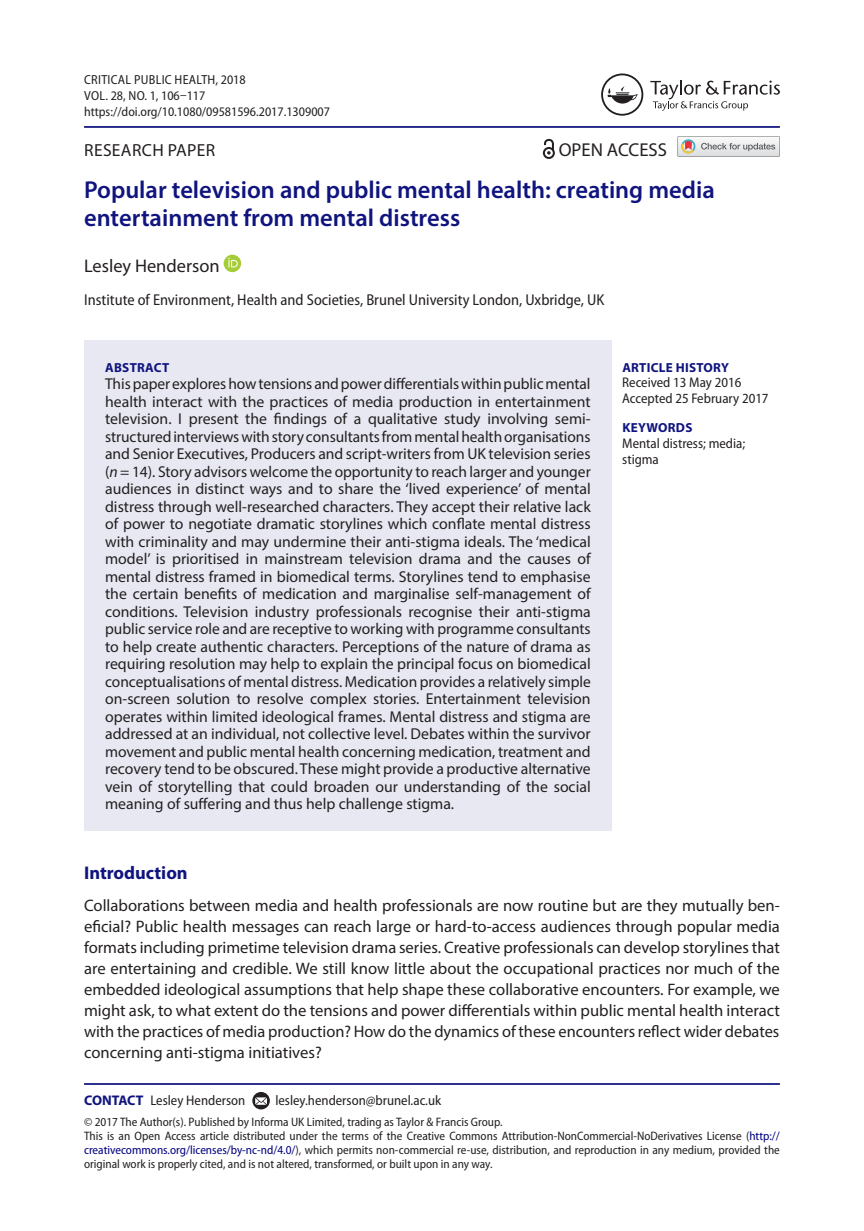
<style>
.page{position:relative;width:864px;height:1231px;background:#fff}
.page>*{position:absolute;margin:0;border:0;box-sizing:border-box;transform-origin:0 0}
.t1{font:600 24.5px/28px "Myriad Pro";color:#10147e}
.t2{font:18.72px "Myriad Pro";color:#231f20}
.t3{font:18.38px "Myriad Pro";color:#231f20}
.t4{font:700 18.38px "Myriad Pro";color:#10147e}
.t5{font:17.5px "Myriad Pro";letter-spacing:.02em;color:#231f20}
.t6{font:16.62px/21px "Myriad Pro";color:#231f20;text-align:justify}
.t7{font:15.75px/17.5px "Myriad Pro";color:#231f20;text-align:justify}
.t8{font:semi-condensed 15.75px "Myriad Pro";color:#231f20}
.t9{font:semi-condensed 14px/15.8px "Myriad Pro";color:#231f20}
.t10{font:semi-condensed 13.12px/15.8px "Myriad Pro";color:#231f20}
.t11{font:700 13.12px "Myriad Pro";letter-spacing:.02em;color:#10147e}
.t12{font:semi-condensed 12.25px/14px "Myriad Pro";color:#231f20}
.s1{font-style:italic}
.s2{font-weight:700;font-stretch:normal;color:#10147e}
.s3{color:#000080}
</style>
<div class="page">
<hr style="left:84px;top:126px;width:695px;height:2px;background:#10147e">
<div style="left:84px;top:340px;width:527px;height:490px;background:#e7e8f2"></div>
<svg style="left:223px;top:254px;width:18px;height:18px"></svg>
<svg style="left:228px;top:258px;width:10px;height:9px"></svg>
<hr style="left:84px;top:1082px;width:695px;height:2px;background:#10147e">
<svg style="left:252px;top:1091px;width:18px;height:18px"></svg>
<svg style="left:255px;top:1097px;width:12px;height:7px"></svg>
<svg style="left:650px;top:80px;width:129px;height:31px"></svg>
<svg style="left:601px;top:73px;width:42px;height:43px"></svg>
<svg style="left:542px;top:139px;width:12px;height:20px"></svg>
<svg style="left:677px;top:136px;width:102px;height:20px"></svg>
<p class="t10" style="left:84px;top:72px;width:247px">Critical Public Health, 2018<br>VOL. 28, NO. 1, 106–117 https://doi.org/10.1080/09581596.2017.1309007</p>
<p class="t5" style="left:84px;top:140px;width:132px">RESEARCH PAPER</p>
<h1 class="t1" style="left:84px;top:175px;width:632px">Popular television and public mental health: creating media entertainment from mental distress</h1>
<p class="t3" style="left:84px;top:254px;width:137px">Lesley Henderson</p>
<p class="t8" style="left:84px;top:291px;width:521px">Institute of Environment, Health and Societies, Brunel University London, Uxbridge, UK</p>
<p class="t2" style="left:558px;top:138px;width:110px">OPEN ACCESS</p>
<p class="t11" style="left:105px;top:358px;width:66px">ABSTRACT</p>
<p class="t7" style="left:105px;top:375px;width:487px">This paper explores how tensions and power differentials within public mental health interact with the practices of media production in entertainment television. I present the findings of a qualitative study involving semi&shy;structured interviews with story consultants from mental health organisations and Senior Executives, Producers and script-writers from UK television series (<span class="s1">n</span> = 14). Story advisors welcome the opportunity to reach larger and younger audiences in distinct ways and to share the ‘lived experience’ of mental distress through well-researched characters. They accept their relative lack of power to negotiate dramatic storylines which conflate mental distress with criminality and may undermine their anti-stigma ideals. The ‘medical model’ is prioritised in mainstream television drama and the causes of mental distress framed in biomedical terms. Storylines tend to emphasise the certain benefits of medication and marginalise self-management of conditions. Television industry professionals recognise their anti-stigma public service role and are receptive to working with programme consultants to help create authentic characters. Perceptions of the nature of drama as requiring resolution may help to explain the principal focus on biomedical conceptualisations of mental distress. Medication provides a relatively simple on-screen solution to resolve complex stories. Entertainment television operates within limited ideological frames. Mental distress and stigma are addressed at an individual, not collective level. Debates within the survivor movement and public mental health concerning medication, treatment and recovery tend to be obscured. These might provide a productive alternative vein of storytelling that could broaden our understanding of the social meaning of suffering and thus help challenge stigma.</p>
<p class="t11" style="left:622px;top:358px;width:108px">ARTICLE HISTORY</p>
<p class="t9" style="left:622px;top:375px;width:148px">Received 13 May 2016<br>Accepted 25 February 2017</p>
<p class="t11" style="left:622px;top:419px;width:72px">KEYWORDS</p>
<p class="t9" style="left:622px;top:435px;width:124px">Mental distress; media; stigma</p>
<p class="t4" style="left:84px;top:861px;width:105px">Introduction</p>
<p class="t6" style="left:84px;top:894px;width:697px">Collaborations between media and health professionals are now routine but are they mutually ben&shy;eficial? Public health messages can reach large or hard-to-access audiences through popular media formats including primetime television drama series. Creative professionals can develop storylines that are entertaining and credible. We still know little about the occupational practices nor much of the embedded ideological assumptions that help shape these collaborative encounters. For example, we might ask, to what extent do the tensions and power differentials within public mental health interact with the practices of media production? How do the dynamics of these encounters reflect wider debates concerning anti-stigma initiatives?</p>
<p class="t9" style="left:84px;top:1092px;width:163px"><span class="s2">CONTACT</span> Lesley Henderson</p>
<p class="t9" style="left:275px;top:1092px;width:167px">lesley.henderson@brunel.ac.uk</p>
<p class="t12" style="left:84px;top:1114px;width:697px">© 2017 The Author(s). Published by Informa UK Limited, trading as Taylor &amp; Francis Group.<br>This is an Open Access article distributed under the terms of the Creative Commons Attribution-NonCommercial-NoDerivatives License (<span class="s3">http:// creativecommons.org/licenses/by-nc-nd/4.0/</span>), which permits non-commercial re-use, distribution, and reproduction in any medium, provided the original work is properly cited, and is not altered, transformed, or built upon in any way.</p>
</div>
